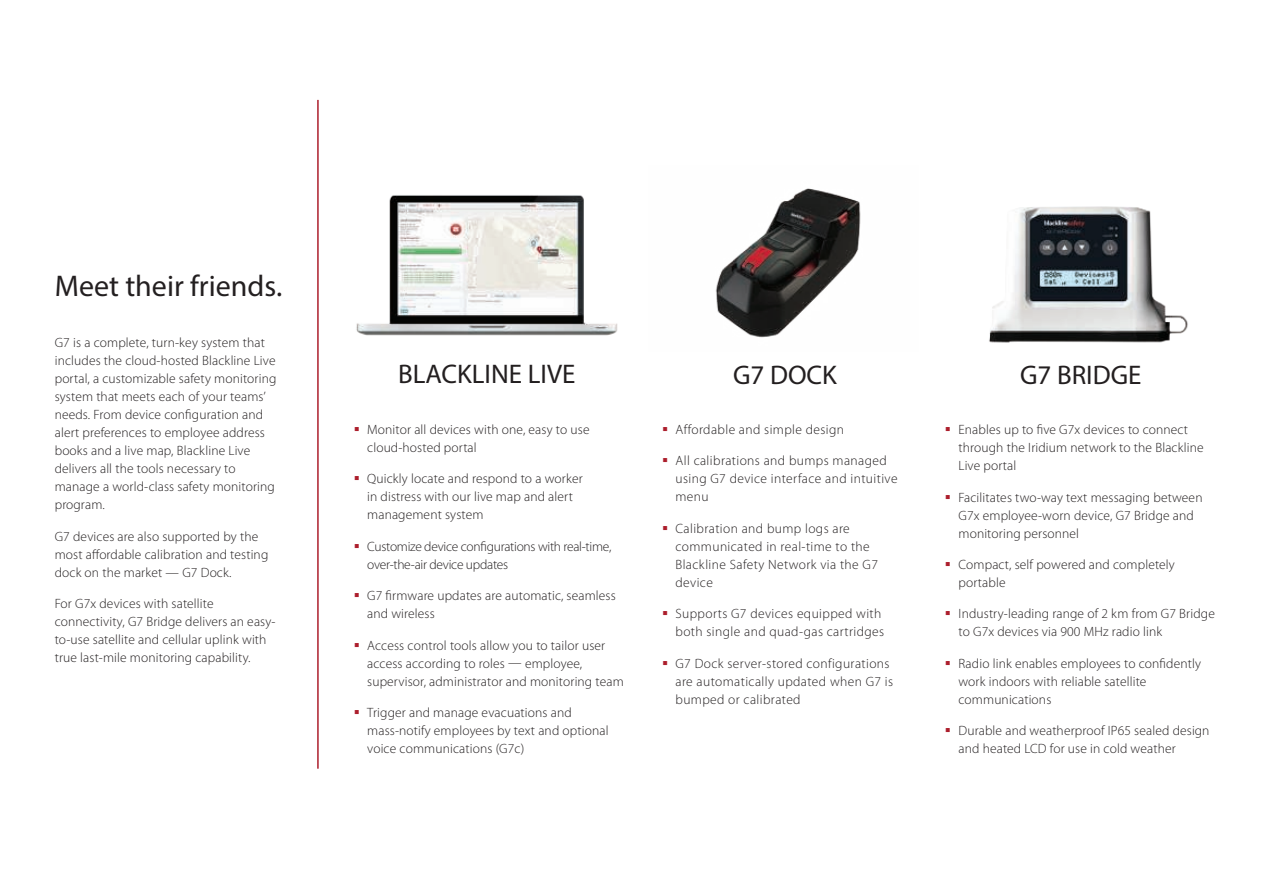
<style>
.page{position:relative;width:1269px;height:891px;background:#fff}
.page>*{position:absolute;margin:0;border:0;box-sizing:border-box;transform-origin:0 0}
.t1{font:30px "Myriad Pro";color:#231f20}
.t2{font:27px "Myriad Pro";color:#231f20}
.t3{font:300 13.5px/18px "Myriad Pro";letter-spacing:.01em;color:#231f20}
.t4{font:300 13.5px/18px "Myriad Pro";letter-spacing:.03em;color:#231f20}
.t5{font:300 13.5px/18px "Myriad Pro";letter-spacing:-.02em;color:#231f20}
.s1{color:#ac1e2c}
</style>
<div class="page">
<img style="left:715px;top:188px;width:146px;height:150px">
<img style="left:356px;top:195px;width:262px;height:141px">
<hr style="left:317px;top:100px;width:2px;height:669px;background:#ac1e2c">
<img style="left:989px;top:207px;width:199px;height:136px">
<h1 class="t1" style="left:55px;top:274px;width:229px">Meet their friends.</h1>
<p class="t3" style="left:55px;top:335px;width:223px">G7 is a complete, turn-key system that includes the cloud-hosted Blackline Live portal, a customizable safety monitoring system that meets each of your teams’ needs. From device configuration and alert preferences to employee address books and a live map, Blackline Live delivers all the tools necessary to manage a world-class safety monitoring program.</p>
<p class="t3" style="left:55px;top:528px;width:215px">G7 devices are also supported by the most affordable calibration and testing dock on the market — G7 Dock.</p>
<p class="t3" style="left:55px;top:596px;width:222px">For G7x devices with satellite connectivity, G7 Bridge delivers an easy&shy;to-use satellite and cellular uplink with true last-mile monitoring capability.</p>
<h2 class="t2" style="left:398px;top:363px;width:179px">BLACKLINE LIVE</h2>
<h2 class="t2" style="left:733px;top:364px;width:105px">G7 DOCK</h2>
<p class="t3" style="left:367px;top:421px;width:224px;text-indent:-14px"><span class="s1">▪</span> Monitor all devices with one, easy to use cloud-hosted portal</p>
<p class="t3" style="left:367px;top:471px;width:217px;text-indent:-14px"><span class="s1">▪</span> Quickly locate and respond to a worker in distress with our live map and alert management system</p>
<p class="t5" style="left:367px;top:538px;width:246px;text-indent:-13px"><span class="s1">▪</span> Customize device configurations with real-time, over-the-air device updates</p>
<p class="t3" style="left:367px;top:588px;width:250px;text-indent:-14px"><span class="s1">▪</span> G7 firmware updates are automatic, seamless and wireless</p>
<p class="t3" style="left:367px;top:637px;width:258px;text-indent:-14px"><span class="s1">▪</span> Access control tools allow you to tailor user access according to roles — employee, supervisor, administrator and monitoring team</p>
<p class="t3" style="left:367px;top:705px;width:243px;text-indent:-14px"><span class="s1">▪</span> Trigger and manage evacuations and mass-notify employees by text and optional voice communications (G7c)</p>
<p class="t4" style="left:662px;top:421px;width:184px"><span class="s1">▪</span> Affordable and simple design</p>
<p class="t4" style="left:676px;top:453px;width:224px;text-indent:-14px"><span class="s1">▪</span> All calibrations and bumps managed using G7 device interface and intuitive menu</p>
<p class="t4" style="left:676px;top:520px;width:204px;text-indent:-14px"><span class="s1">▪</span> Calibration and bump logs are communicated in real-time to the<br>Blackline Safety Network via the G7 device</p>
<p class="t4" style="left:662px;top:606px;width:224px;text-align:right"><span class="s1">▪</span> Supports G7 devices equipped with both single and quad-gas cartridges</p>
<p class="t4" style="left:676px;top:655px;width:219px;text-indent:-14px"><span class="s1">▪</span> G7 Dock server-stored configurations are automatically updated when G7 is bumped or calibrated</p>
<h2 class="t2" style="left:1020px;top:364px;width:123px">G7 BRIDGE</h2>
<p class="t3" style="left:958px;top:422px;width:247px;text-indent:-14px"><span class="s1">▪</span> Enables up to five G7x devices to connect through the Iridium network to the Blackline<br>Live portal</p>
<p class="t3" style="left:958px;top:489px;width:246px;text-indent:-14px"><span class="s1">▪</span> Facilitates two-way text messaging between<br>G7x employee-worn device, G7 Bridge and monitoring personnel</p>
<p class="t3" style="left:958px;top:557px;width:218px;text-indent:-14px"><span class="s1">▪</span> Compact, self powered and completely portable</p>
<p class="t3" style="left:958px;top:606px;width:258px;text-indent:-14px"><span class="s1">▪</span> Industry-leading range of 2 km from G7 Bridge to G7x devices via 900 MHz radio link</p>
<p class="t3" style="left:958px;top:656px;width:244px;text-indent:-14px"><span class="s1">▪</span> Radio link enables employees to confidently work indoors with reliable satellite communications</p>
<p class="t3" style="left:958px;top:723px;width:253px;text-indent:-14px"><span class="s1">▪</span> Durable and weatherproof IP65 sealed design and heated LCD for use in cold weather</p>
</div>
